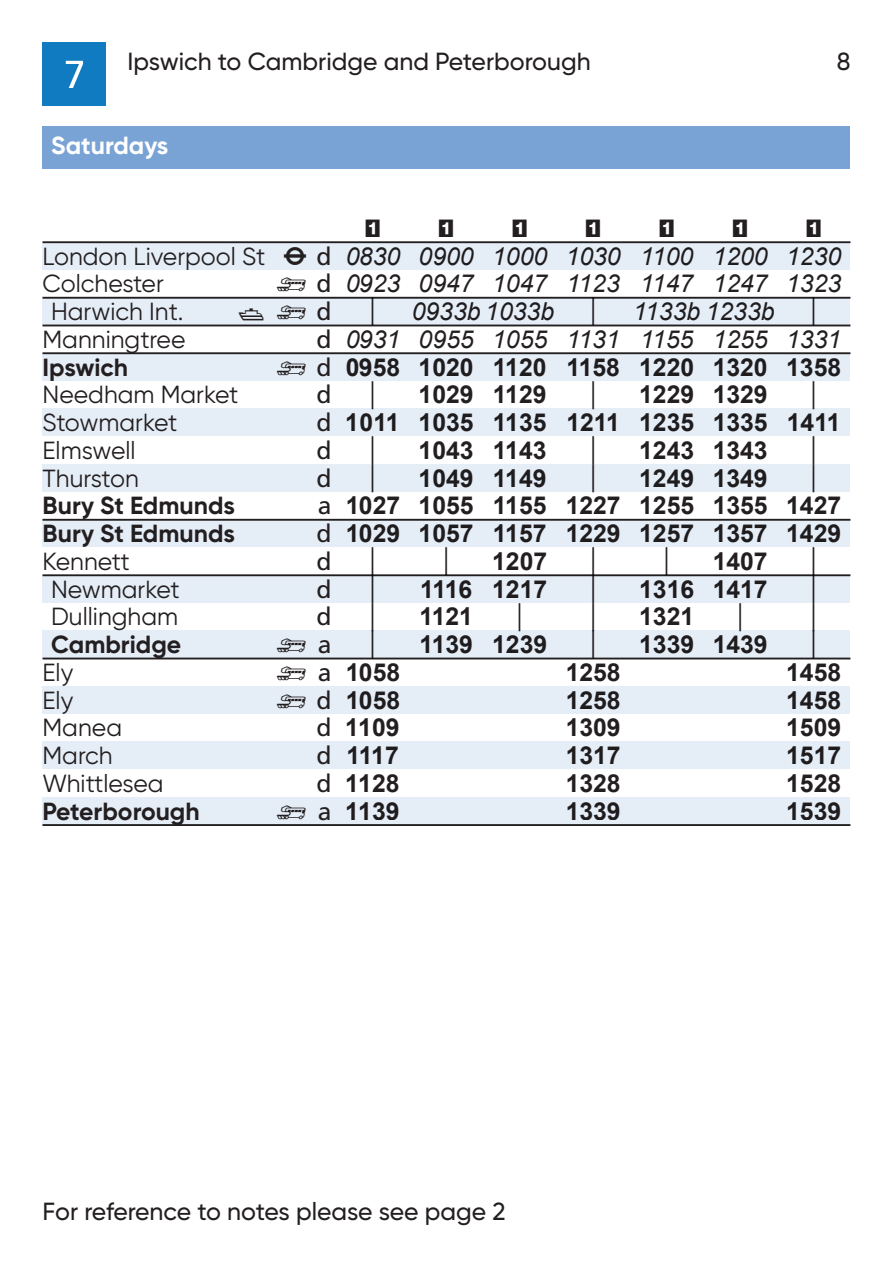
<style>
.page{position:relative;width:893px;height:1263px;background:#fff}
.page>*{position:absolute;margin:0;border:0;box-sizing:border-box;transform-origin:0 0}
.t1{font:34.5px/27.8px "TIME Sfont";color:#231f20}
.t2{font:700 24.75px/27.8px "Arial";color:#231f20;text-align:justify}
.t3{font:24.75px/27.8px "Gilroy";color:#231f20}
.t4{font:italic 24.75px/27.8px "Arial";color:#231f20}
.t5{font:500 24.75px "Gilroy";color:#231f20}
.t6{font:700 24.75px "Gilroy";color:#231f20}
.t7{font:24.75px "Frutiger LT Std";color:#231f20}
.t8{font:700 24.75px "Gilroy";color:#fff}
.t9{font:24.75px "TIME Sfont";color:#231f20}
.t10{font:24px "TIME Sfont";color:#231f20}
.s1{font-family:"TIME Sfont";font-size:24px}
.s2{font-family:"Frutiger LT Std"}
.s3{font-family:"Frutiger LT Std";font-size:24.75px}
</style>
<div class="page">
<div style="left:43px;top:126px;width:807px;height:42px;background:#7aa3d5"></div>
<div style="left:43px;top:242px;width:807px;height:27px;background:#e5edf7"></div>
<div style="left:43px;top:575px;width:807px;height:27px;background:#e5edf7"></div>
<div style="left:43px;top:297px;width:807px;height:28px;background:#e5edf7"></div>
<div style="left:43px;top:630px;width:807px;height:28px;background:#e5edf7"></div>
<div style="left:43px;top:353px;width:807px;height:27px;background:#e5edf7"></div>
<div style="left:43px;top:686px;width:807px;height:27px;background:#e5edf7"></div>
<div style="left:43px;top:408px;width:807px;height:28px;background:#e5edf7"></div>
<div style="left:43px;top:741px;width:807px;height:28px;background:#e5edf7"></div>
<div style="left:43px;top:464px;width:807px;height:27px;background:#e5edf7"></div>
<div style="left:43px;top:797px;width:807px;height:27px;background:#e5edf7"></div>
<div style="left:43px;top:519px;width:807px;height:28px;background:#e5edf7"></div>
<hr style="left:43px;top:241px;width:807px;height:2px;background:#231f20">
<hr style="left:43px;top:297px;width:807px;height:2px;background:#231f20">
<hr style="left:43px;top:325px;width:807px;height:1px;background:#231f20">
<hr style="left:43px;top:352px;width:807px;height:2px;background:#231f20">
<hr style="left:43px;top:519px;width:807px;height:2px;background:#231f20">
<hr style="left:43px;top:574px;width:807px;height:2px;background:#231f20">
<hr style="left:43px;top:658px;width:807px;height:1px;background:#231f20">
<hr style="left:43px;top:824px;width:807px;height:2px;background:#231f20">
<div style="left:43px;top:43px;width:63px;height:63px;background:#107bc1"></div>
<svg style="left:66px;top:61px;width:17px;height:27px"></svg>
<p class="t5" style="left:128px;top:46px;width:465px">Ipswich to Cambridge and Peterborough</p>
<p class="t5" style="left:837px;top:46px;width:15px">8</p>
<p class="t8" style="left:51px;top:129px;width:119px">Saturdays</p>
<p class="t3" style="left:43px;top:242px;width:291px">London Liverpool St <span class="s1">T</span> <span class="s2">d<br></span>Colchester</p>
<p class="t10" style="left:277px;top:265px;width:56px">) <span class="s3">d</span></p>
<p class="t3" style="left:51px;top:297px;width:134px">Harwich Int.</p>
<p class="t10" style="left:238px;top:293px;width:95px">,)<span class="s3">d</span></p>
<p class="t3" style="left:43px;top:325px;width:145px">Manningtree</p>
<p class="t7" style="left:317px;top:325px;width:17px">d</p>
<p class="t6" style="left:43px;top:351px;width:87px">Ipswich</p>
<p class="t10" style="left:277px;top:348px;width:56px">) <span class="s3">d</span></p>
<p class="t3" style="left:43px;top:380px;width:197px">Needham Market</p>
<p class="t7" style="left:317px;top:380px;width:17px">d</p>
<p class="t3" style="left:43px;top:408px;width:136px">Stowmarket</p>
<p class="t7" style="left:317px;top:408px;width:17px">d</p>
<p class="t3" style="left:43px;top:436px;width:95px">Elmswell</p>
<p class="t7" style="left:317px;top:436px;width:17px">d</p>
<p class="t3" style="left:43px;top:464px;width:98px">Thurston</p>
<p class="t7" style="left:317px;top:463px;width:17px">d</p>
<p class="t6" style="left:43px;top:490px;width:194px">Bury St Edmunds</p>
<p class="t7" style="left:318px;top:491px;width:15px">a</p>
<p class="t6" style="left:43px;top:518px;width:194px">Bury St Edmunds</p>
<p class="t7" style="left:317px;top:519px;width:17px">d</p>
<p class="t3" style="left:43px;top:547px;width:89px">Kennett</p>
<p class="t7" style="left:317px;top:547px;width:17px">d</p>
<p class="t3" style="left:51px;top:575px;width:130px">Newmarket</p>
<p class="t7" style="left:317px;top:574px;width:17px">d</p>
<p class="t3" style="left:51px;top:602px;width:129px">Dullingham</p>
<p class="t7" style="left:317px;top:602px;width:17px">d</p>
<p class="t6" style="left:51px;top:629px;width:132px">Cambridge</p>
<p class="t10" style="left:277px;top:626px;width:56px">) <span class="s3">a</span></p>
<p class="t3" style="left:43px;top:658px;width:32px">Ely</p>
<p class="t10" style="left:277px;top:654px;width:56px">) <span class="s3">a</span></p>
<p class="t3" style="left:43px;top:686px;width:32px">Ely</p>
<p class="t10" style="left:277px;top:681px;width:56px">) <span class="s3">d</span></p>
<p class="t3" style="left:43px;top:713px;width:81px">Manea</p>
<p class="t7" style="left:317px;top:713px;width:17px">d</p>
<p class="t3" style="left:43px;top:741px;width:72px">March</p>
<p class="t7" style="left:317px;top:741px;width:17px">d</p>
<p class="t3" style="left:43px;top:769px;width:123px">Whittlesea</p>
<p class="t7" style="left:317px;top:769px;width:17px">d</p>
<p class="t6" style="left:43px;top:795px;width:159px">Peterborough</p>
<p class="t10" style="left:277px;top:792px;width:56px">) <span class="s3">a</span></p>
<p class="t9" style="left:366px;top:209px;width:15px">1</p>
<p class="t4" style="left:345px;top:242px;width:57px">0830<br>0923</p>
<h1 class="t1" style="left:372px;top:293px;width:4px">C</h1>
<p class="t4" style="left:345px;top:326px;width:57px">0931</p>
<p class="t2" style="left:345px;top:354px;width:57px">0958</p>
<h1 class="t1" style="left:372px;top:377px;width:4px">C</h1>
<p class="t2" style="left:346px;top:409px;width:55px">1011</p>
<h1 class="t1" style="left:372px;top:432px;width:4px">C<br>C</h1>
<p class="t2" style="left:345px;top:492px;width:57px">1027<br>1029</p>
<h1 class="t1" style="left:372px;top:543px;width:4px;text-align:justify">C C C C</h1>
<p class="t2" style="left:345px;top:659px;width:57px">1058<br>1058<br>1109<br>1117<br>1128<br>1139</p>
<p class="t9" style="left:439px;top:209px;width:15px">1</p>
<p class="t4" style="left:412px;top:242px;width:144px">0900<br>0947<br>0933b 1033b<br>0955</p>
<p class="t2" style="left:419px;top:354px;width:57px">1020<br>1029<br>1035<br>1043<br>1049<br>1055<br>1057</p>
<h1 class="t1" style="left:445px;top:543px;width:4px">C</h1>
<p class="t2" style="left:419px;top:576px;width:55px">1116<br>1121<br>1139</p>
<p class="t9" style="left:513px;top:209px;width:15px">1</p>
<p class="t4" style="left:492px;top:242px;width:57px">1000<br>1047</p>
<p class="t4" style="left:492px;top:326px;width:57px">1055</p>
<p class="t2" style="left:492px;top:354px;width:57px">1120<br>1129<br>1135<br>1143<br>1149<br>1155<br>1157<br>1207<br>1217</p>
<h1 class="t1" style="left:519px;top:599px;width:4px">C</h1>
<p class="t2" style="left:492px;top:631px;width:57px">1239</p>
<p class="t9" style="left:586px;top:209px;width:15px">1</p>
<p class="t4" style="left:566px;top:242px;width:57px">1030<br>1123</p>
<h1 class="t1" style="left:592px;top:293px;width:4px">C</h1>
<p class="t4" style="left:567px;top:326px;width:55px">1131</p>
<p class="t2" style="left:566px;top:354px;width:55px">1158</p>
<h1 class="t1" style="left:592px;top:377px;width:4px">C</h1>
<p class="t2" style="left:566px;top:409px;width:55px">1211</p>
<h1 class="t1" style="left:592px;top:432px;width:4px">C<br>C</h1>
<p class="t2" style="left:566px;top:492px;width:57px">1227<br>1229</p>
<h1 class="t1" style="left:592px;top:543px;width:4px;text-align:justify">C C C C</h1>
<p class="t2" style="left:566px;top:659px;width:57px">1258<br>1258<br>1309<br>1317<br>1328<br>1339</p>
<p class="t9" style="left:660px;top:209px;width:15px">1</p>
<p class="t4" style="left:633px;top:242px;width:143px">1100<br>1147<br>1133b 1233b<br>1155</p>
<p class="t2" style="left:639px;top:354px;width:57px">1220<br>1229<br>1235<br>1243<br>1249<br>1255<br>1257</p>
<h1 class="t1" style="left:666px;top:543px;width:4px">C</h1>
<p class="t2" style="left:639px;top:576px;width:57px">1316<br>1321<br>1339</p>
<p class="t9" style="left:733px;top:209px;width:15px">1</p>
<p class="t4" style="left:713px;top:242px;width:57px">1200<br>1247</p>
<p class="t4" style="left:713px;top:326px;width:57px">1255</p>
<p class="t2" style="left:713px;top:354px;width:57px">1320<br>1329<br>1335<br>1343<br>1349<br>1355<br>1357<br>1407<br>1417</p>
<h1 class="t1" style="left:739px;top:599px;width:4px">C</h1>
<p class="t2" style="left:713px;top:631px;width:57px">1439</p>
<p class="t9" style="left:807px;top:209px;width:15px">1</p>
<p class="t4" style="left:786px;top:242px;width:57px">1230<br>1323</p>
<h1 class="t1" style="left:813px;top:293px;width:4px">C</h1>
<p class="t4" style="left:786px;top:326px;width:57px">1331</p>
<p class="t2" style="left:786px;top:354px;width:57px">1358</p>
<h1 class="t1" style="left:813px;top:377px;width:4px">C</h1>
<p class="t2" style="left:787px;top:409px;width:55px">1411</p>
<h1 class="t1" style="left:813px;top:432px;width:4px">C<br>C</h1>
<p class="t2" style="left:786px;top:492px;width:57px">1427<br>1429</p>
<h1 class="t1" style="left:813px;top:543px;width:4px;text-align:justify">C C C C</h1>
<p class="t2" style="left:786px;top:659px;width:57px">1458<br>1458<br>1509<br>1517<br>1528<br>1539</p>
<p class="t5" style="left:43px;top:1196px;width:464px">For reference to notes please see page 2</p>
</div>
